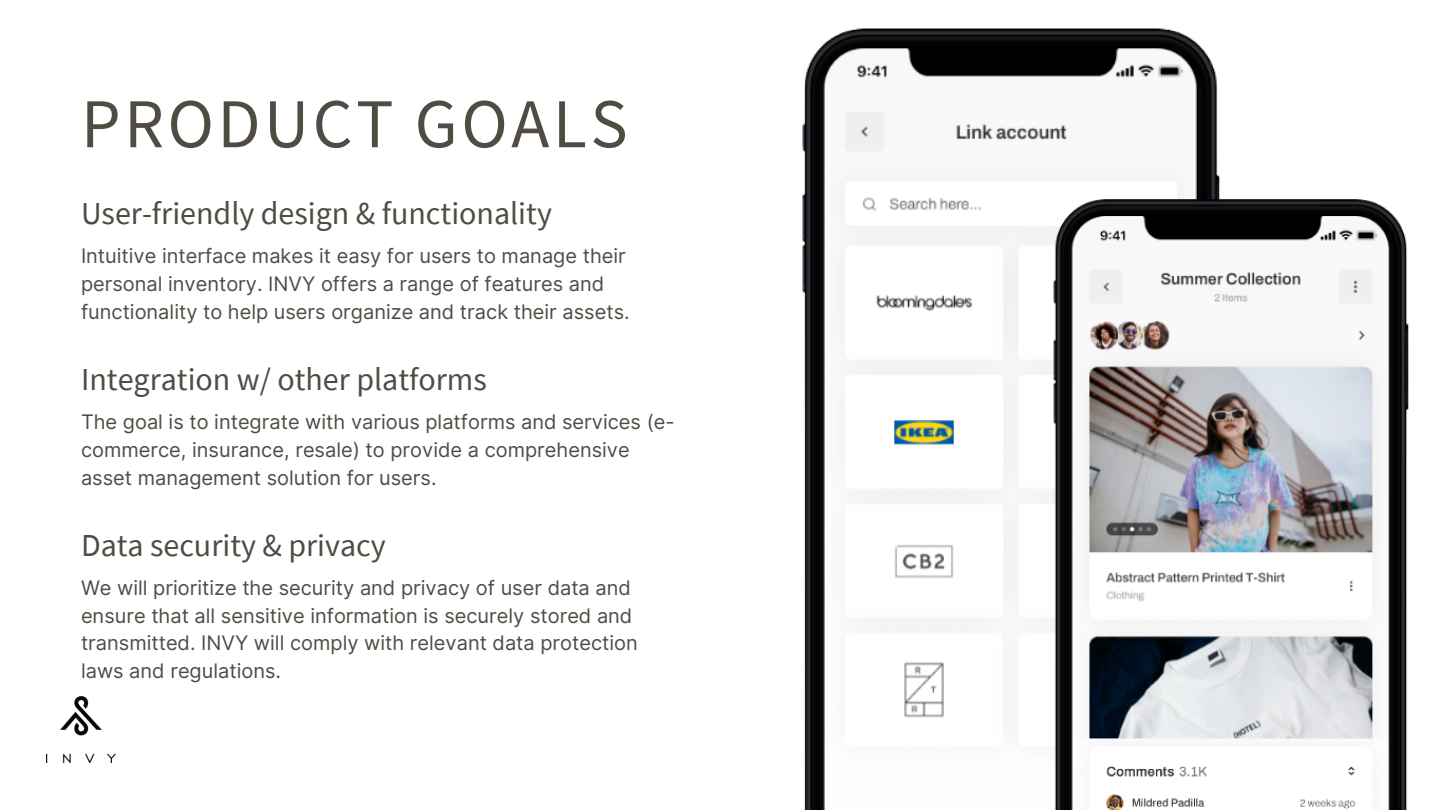
<style>
.page{position:relative;width:1440px;height:810px;background:#fff}
.page>*{position:absolute;margin:0;border:0;box-sizing:border-box;transform-origin:0 0}
.t1{font:70px "Source Sans Pro";letter-spacing:.05em;color:#504c44}
.t2{font:32px "Source Sans Pro";color:#504c44}
.t3{font:20px/27.8px "Inter";color:#504c44}
</style>
<div class="page">
<img style="left:802px;top:28px;width:418px;height:782px">
<img style="left:1025px;top:177px;width:384px;height:633px">
<img style="left:47px;top:696px;width:69px;height:66px">
<h1 class="t1" style="left:81px;top:78px;width:548px">PRODUCT GOALS</h1>
<h2 class="t2" style="left:81px;top:193px;width:472px">User-friendly design &amp; functionality</h2>
<p class="t3" style="left:81px;top:242px;width:550px">Intuitive interface makes it easy for users to manage their personal inventory. INVY offers a range of features and functionality to help users organize and track their assets.</p>
<h2 class="t2" style="left:81px;top:359px;width:407px">Integration w/ other platforms</h2>
<p class="t3" style="left:81px;top:408px;width:595px">The goal is to integrate with various platforms and services (e&shy;commerce, insurance, resale) to provide a comprehensive asset management solution for users.</p>
<h2 class="t2" style="left:81px;top:524px;width:306px">Data security &amp; privacy</h2>
<p class="t3" style="left:81px;top:574px;width:558px">We will prioritize the security and privacy of user data and ensure that all sensitive information is securely stored and transmitted. INVY will comply with relevant data protection laws and regulations.</p>
</div>
